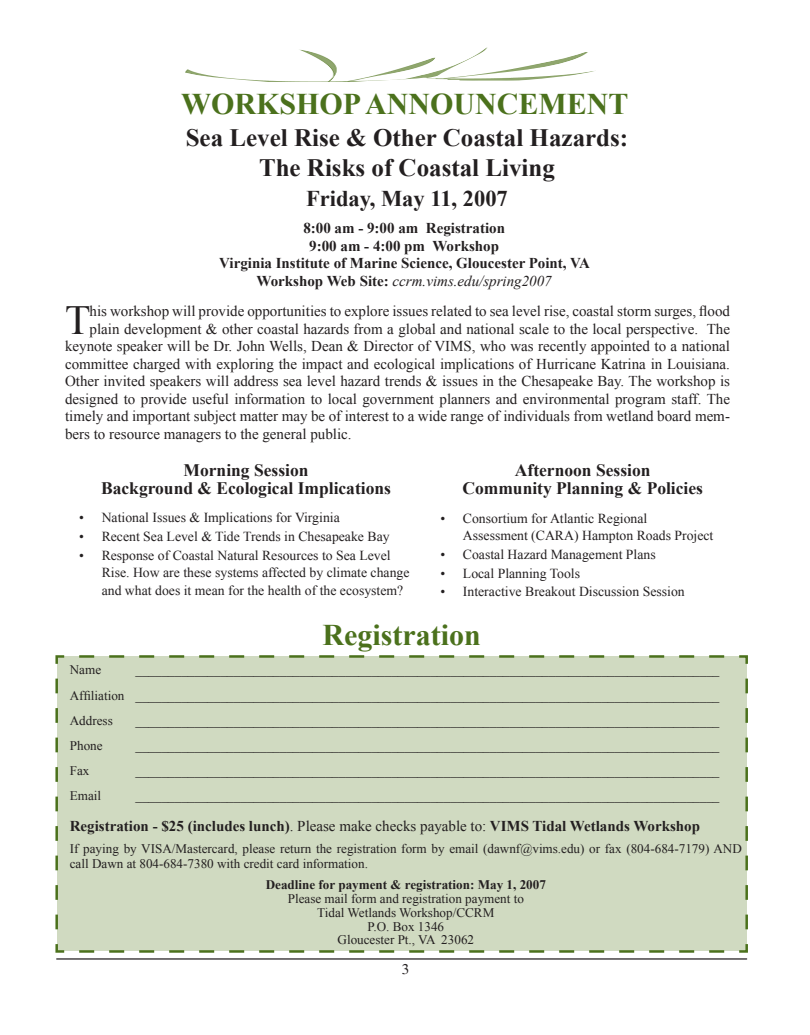
<style>
.page{position:relative;width:810px;height:1035px;background:#fff}
.page>*{position:absolute;margin:0;border:0;box-sizing:border-box;transform-origin:0 0}
.t1{font:41.38px "Times New Roman";color:#231f20}
.t2{font:700 30px "Times New Roman";color:#4b711c}
.t3{font:700 25px/30px "Times New Roman";color:#231f20;text-align:center}
.t4{font:700 22.5px "Times New Roman";color:#231f20}
.t5{font:700 17.5px/17.5px "Times New Roman";color:#231f20;text-align:center}
.t6{font:15px "Times New Roman";color:#231f20}
.t7{font:700 15px/17.5px "Times New Roman";color:#231f20;text-align:center}
.t8{font:15px "Times";color:#231f20}
.t9{font:13.75px/18.8px "Times New Roman";color:#231f20}
.t10{font:13.12px/13.8px "Times New Roman";color:#231f20;text-align:justify}
.t11{font:700 13.12px "Times New Roman";color:#231f20}
.s1{font-weight:400;font-style:italic}
.s2{font-weight:400}
</style>
<div class="page">
<hr style="left:57px;top:958px;width:690px;height:2px;background:#231f20">
<div style="left:55px;top:655px;width:693px;height:298px;background:#d0dac1"></div>
<img style="left:185px;top:48px;width:411px;height:34px">
<h2 class="t2" style="left:181px;top:84px;width:449px">WORKSHOP ANNOUNCEMENT</h2>
<h3 class="t3" style="left:186px;top:122px;width:444px">Sea Level Rise &amp; Other Coastal Hazards:<br>The Risks of Coastal Living</h3>
<h3 class="t4" style="left:306px;top:183px;width:203px">Friday, May 11, 2007</h3>
<p class="t7" style="left:219px;top:219px;width:372px">8:00 am - 9:00 am Registration<br>9:00 am - 4:00 pm Workshop<br>Virginia Institute of Marine Science, Gloucester Point, VA Workshop Web Site: <span class="s1">ccrm.vims.edu/spring2007</span></p>
<h1 class="t1" style="left:65px;top:292px;width:27px">T</h1>
<p class="t6" style="left:90px;top:301px;width:642px">his workshop will provide opportunities to explore issues related to sea level rise, coastal storm surges, flood</p>
<p class="t6" style="left:90px;top:318px;width:642px">plain development &amp; other coastal hazards from a global and national scale to the local perspective. The</p>
<p class="t6" style="left:65px;top:336px;width:666px">keynote speaker will be Dr. John Wells, Dean &amp; Director of VIMS, who was recently appointed to a national</p>
<p class="t6" style="left:65px;top:353px;width:666px">committee charged with exploring the impact and ecological implications of Hurricane Katrina in Louisiana.</p>
<p class="t6" style="left:65px;top:371px;width:666px">Other invited speakers will address sea level hazard trends &amp; issues in the Chesapeake Bay. The workshop is</p>
<p class="t6" style="left:65px;top:388px;width:667px">designed to provide useful information to local government planners and environmental program staff. The</p>
<p class="t6" style="left:65px;top:406px;width:666px">timely and important subject matter may be of interest to a wide range of individuals from wetland board mem-</p>
<p class="t6" style="left:65px;top:423px;width:288px">bers to resource managers to the general public.</p>
<p class="t9" style="left:79px;top:508px;width:6px;text-align:justify">• • •</p>
<h3 class="t5" style="left:101px;top:461px;width:291px">Morning Session<br>Background &amp; Ecological Implications</h3>
<p class="t9" style="left:102px;top:508px;width:291px">National Issues &amp; Implications for Virginia<br>Recent Sea Level &amp; Tide Trends in Chesapeake Bay<br>Response of Coastal Natural Resources to Sea Level</p>
<p class="t9" style="left:102px;top:564px;width:309px;line-height:17.5px">Rise. How are these systems affected by climate change and what does it mean for the health of the ecosystem?</p>
<p class="t9" style="left:440px;top:509px;width:6px">•</p>
<p class="t9" style="left:440px;top:545px;width:6px;text-align:justify">• • •</p>
<h3 class="t5" style="left:462px;top:461px;width:242px">Afternoon Session<br>Community Planning &amp; Policies</h3>
<p class="t9" style="left:463px;top:509px;width:252px;line-height:17.5px">Consortium for Atlantic Regional<br>Assessment (CARA) Hampton Roads Project</p>
<p class="t9" style="left:463px;top:545px;width:223px">Coastal Hazard Management Plans<br>Local Planning Tools<br>Interactive Breakout Discussion Session</p>
<h2 class="t2" style="left:323px;top:614px;width:160px">Registration</h2>
<p class="t10" style="left:70px;top:663px;width:33px">Name</p>
<p class="t10" style="left:70px;top:657px;width:651px;line-height:25px;text-indent:66px">_________________________________________________________________________________________ Affiliation _________________________________________________________________________________________ Address</p>
<p class="t10" style="left:135px;top:713px;width:586px">_________________________________________________________________________________________</p>
<p class="t10" style="left:70px;top:738px;width:34px">Phone</p>
<p class="t10" style="left:135px;top:738px;width:586px">_________________________________________________________________________________________</p>
<p class="t10" style="left:70px;top:763px;width:21px">Fax</p>
<p class="t10" style="left:135px;top:763px;width:586px">_________________________________________________________________________________________</p>
<p class="t10" style="left:70px;top:788px;width:33px">Email</p>
<p class="t10" style="left:135px;top:788px;width:586px">_________________________________________________________________________________________</p>
<p class="t7" style="left:70px;top:817px;width:632px">Registration - $25 (includes lunch)<span class="s2">. Please make checks payable to:</span> VIMS Tidal Wetlands Workshop</p>
<p class="t10" style="left:70px;top:841px;width:674px;line-height:15px">If paying by VISA/Mastercard, please return the registration form by email (dawnf@vims.edu) or fax (804-684-7179) AND call Dawn at 804-684-7380 with credit card information.</p>
<p class="t11" style="left:266px;top:876px;width:282px">Deadline for payment &amp; registration: May 1, 2007</p>
<p class="t10" style="left:288px;top:892px;width:238px;text-align:center">Please mail form and registration payment to<br>Tidal Wetlands Workshop/CCRM<br>P.O. Box 1346<br>Gloucester Pt., VA 23062</p>
<p class="t8" style="left:402px;top:961px;width:9px">3</p>
</div>
